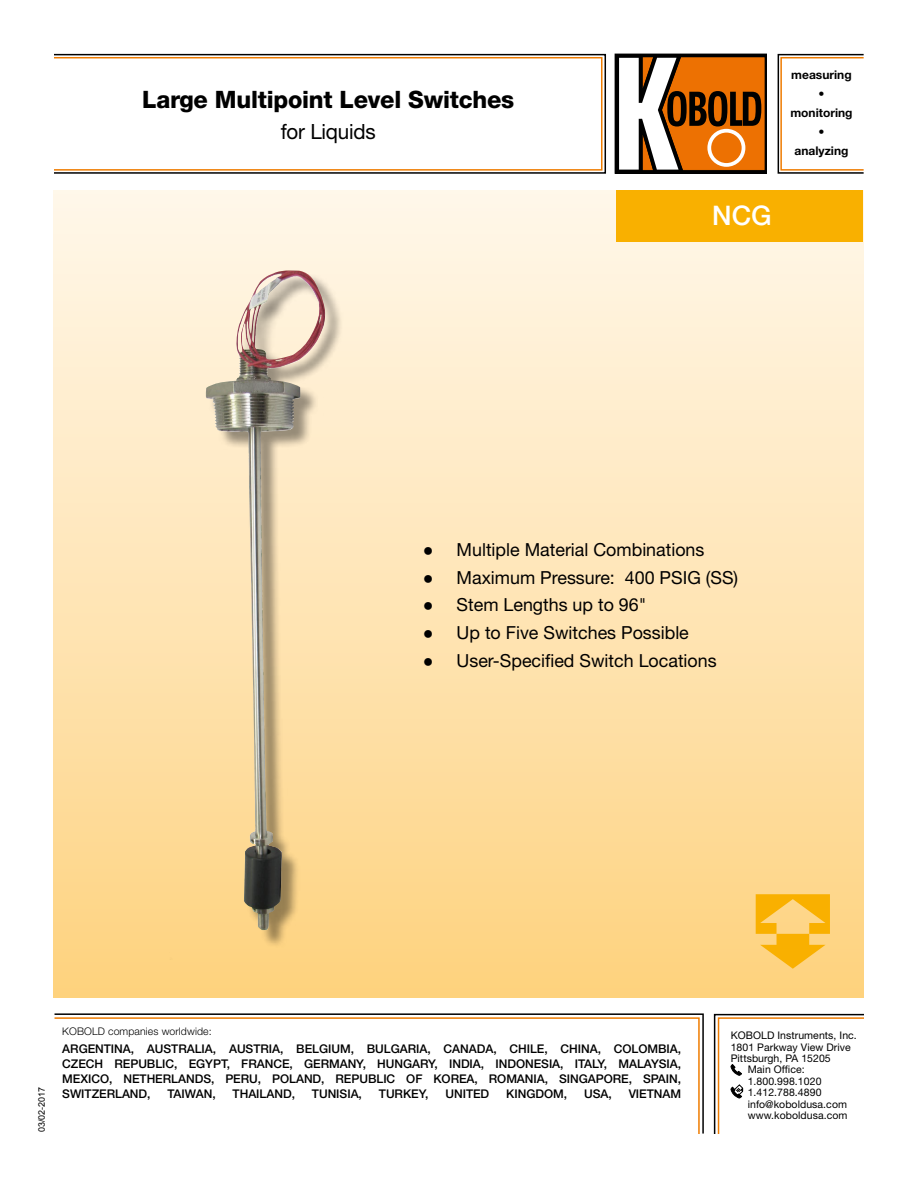
<style>
.page{position:relative;width:918px;height:1188px;background:#fff}
.page>*{position:absolute;margin:0;border:0;box-sizing:border-box;transform-origin:0 0}
.t1{font:500 27px "Helvetica Neue LT Std";color:#fff}
.t2{font:800 24px "Helvetica Neue LT Std";letter-spacing:-.01em;color:#000}
.t3{font:21px "Helvetica Neue LT Std";letter-spacing:-.01em;color:#000}
.t4{font:18px "Helvetica Neue LT Std";color:#000}
.t5{font:500 12px/15px "Helvetica Neue LT Std";letter-spacing:-.005em;color:#000;text-align:justify}
.t6{font:700 12px/19px "Helvetica Neue LT Std";color:#000;text-align:center}
.t7{font:10.5px "Helvetica Neue LT Std";letter-spacing:.005em;color:#000}
.t8{font:300 10.5px "Helvetica Neue LT Std";letter-spacing:.01em;color:#000}
.t9{font:9px "Arial";color:#000}
.s1{font-family:"Arial"}
</style>
<div class="page">
<div style="left:53px;top:57px;width:550px;height:114px;border:2px solid #ef7c00"></div>
<div style="left:780px;top:57px;width:84px;height:114px;border:2px solid #ef7c00"></div>
<div style="left:53px;top:54px;width:553px;height:120px;border:2px solid #000"></div>
<div style="left:778px;top:54px;width:86px;height:120px;border:2px solid #000"></div>
<svg style="left:615px;top:54px;width:152px;height:120px"></svg>
<div style="left:707px;top:129px;width:38px;height:38px;border:4px solid #fff;border-radius:50%"></div>
<svg style="left:54px;top:1013px;width:650px;height:121px"></svg>
<svg style="left:713px;top:1013px;width:151px;height:121px"></svg>
<div style="left:53px;top:191px;width:810px;height:806px;background:linear-gradient(to bottom,#fff8ec,#fed27f)"></div>
<svg style="left:756px;top:894px;width:74px;height:75px;background:#fbc13e"></svg>
<div style="left:617px;top:191px;width:246px;height:51px;background:#f9b000"></div>
<div style="left:208px;top:273px;width:136px;height:675px;background:#000;opacity:.41"></div>
<img style="left:206px;top:270px;width:83px;height:660px">
<h2 class="t2" style="left:142px;top:85px;width:373px">Large Multipoint Level Switches</h2>
<h3 class="t3" style="left:281px;top:119px;width:97px">for Liquids</h3>
<h1 class="t1" style="left:712px;top:199px;width:61px">NCG</h1>
<p class="t6" style="left:790px;top:65px;width:64px">measuring • monitoring • analyzing</p>
<p class="t4" style="left:423px;top:539px;width:283px"><span class="s1">●</span> Multiple Material Combinations</p>
<p class="t4" style="left:423px;top:566px;width:317px"><span class="s1">●</span> Maximum Pressure: 400 PSIG (SS)</p>
<p class="t4" style="left:423px;top:594px;width:225px"><span class="s1">●</span> Stem Lengths up to 96"</p>
<p class="t4" style="left:423px;top:622px;width:268px"><span class="s1">●</span> Up to Five Switches Possible</p>
<p class="t4" style="left:423px;top:650px;width:295px"><span class="s1">●</span> User-Specified Switch Locations</p>
<p class="t9" style="left:36px;top:1132px;width:47px;rotate:-90deg">03/02-2017</p>
<p class="t8" style="left:62px;top:1024px;width:151px">KOBOLD companies worldwide:</p>
<p class="t5" style="left:62px;top:1041px;width:620px">ARGENTINA, AUSTRALIA, AUSTRIA, BELGIUM, BULGARIA, CANADA, CHILE, CHINA, COLOMBIA, CZECH REPUBLIC, EGYPT, FRANCE, GERMANY, HUNGARY, INDIA, INDONESIA, ITALY, MALAYSIA, MEXICO, NETHERLANDS, PERU, POLAND, REPUBLIC OF KOREA, ROMANIA, SINGAPORE, SPAIN, SWITZERLAND,</p>
<p class="t5" style="left:168px;top:1086px;width:50px">TAIWAN,</p>
<p class="t5" style="left:233px;top:1086px;width:64px">THAILAND,</p>
<p class="t5" style="left:312px;top:1086px;width:51px">TUNISIA,</p>
<p class="t5" style="left:379px;top:1086px;width:51px">TURKEY,</p>
<p class="t5" style="left:445px;top:1086px;width:45px">UNITED</p>
<p class="t5" style="left:506px;top:1086px;width:62px">KINGDOM,</p>
<p class="t5" style="left:584px;top:1086px;width:29px">USA,</p>
<p class="t5" style="left:629px;top:1086px;width:54px">VIETNAM</p>
<p class="t7" style="left:731px;top:1029px;width:128px">KOBOLD Instruments, Inc.</p>
<p class="t7" style="left:731px;top:1041px;width:122px">1801 Parkway View Drive</p>
<p class="t7" style="left:731px;top:1052px;width:102px">Pittsburgh, PA 15205</p>
<p class="t7" style="left:748px;top:1063px;width:59px">Main Office:</p>
<p class="t7" style="left:748px;top:1075px;width:75px">1.800.998.1020</p>
<p class="t7" style="left:748px;top:1086px;width:75px">1.412.788.4890</p>
<p class="t7" style="left:748px;top:1098px;width:101px">info@koboldusa.com</p>
<p class="t7" style="left:748px;top:1109px;width:101px">www.koboldusa.com</p>
</div>
